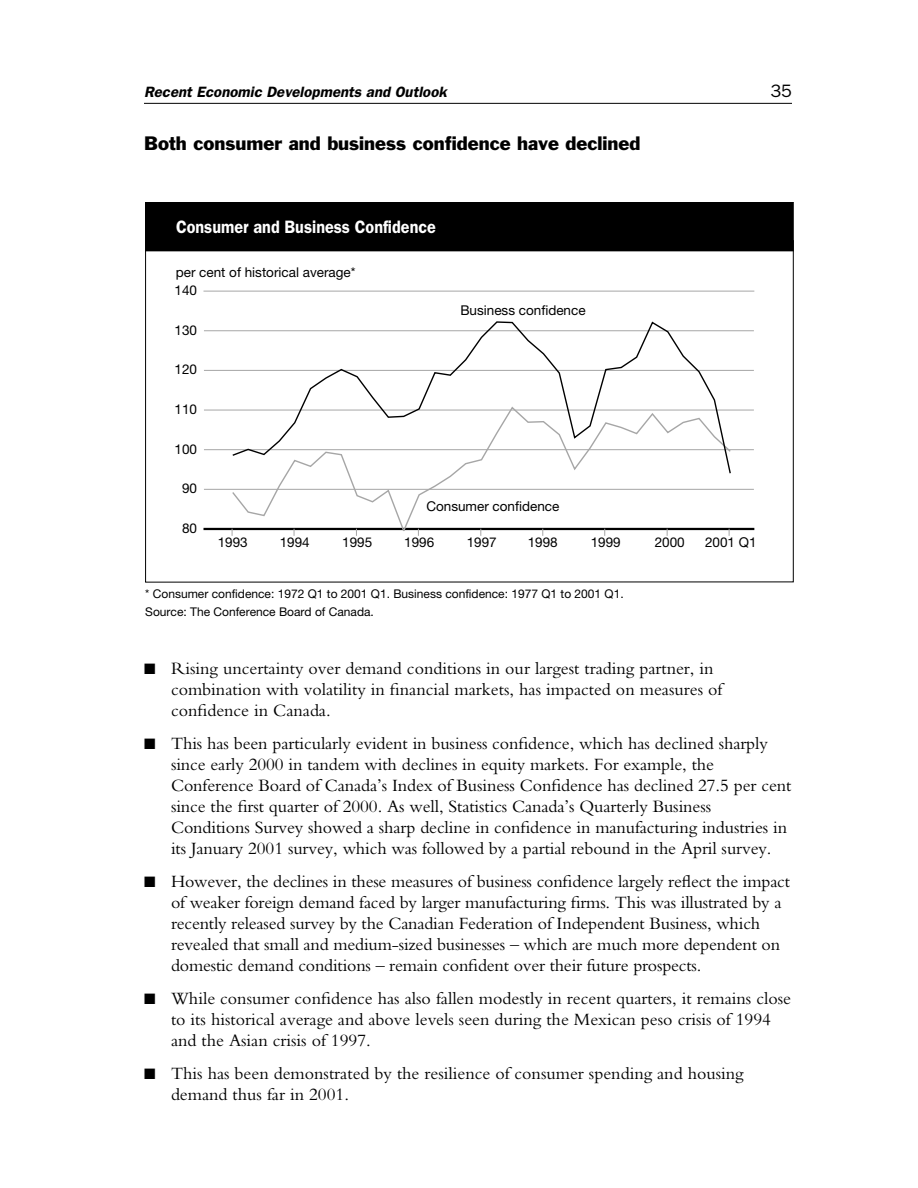
<style>
.page{position:relative;width:918px;height:1188px;background:#fff}
.page>*{position:absolute;margin:0;border:0;box-sizing:border-box;transform-origin:0 0}
.t1{font:18px/21px "Bembo";letter-spacing:-.005em;color:#000}
.t2{font:18px "Franklin Gothic";color:#000}
.t3{font:600 18px "Franklin Gothic";color:#fff;scale:.9 1}
.t4{font:18px "Franklin Gothic";color:#000}
.t5{font:italic 600 15px "Franklin Gothic";color:#000}
.t6{font:13.5px "Helvetica Neue";color:#000}
.t7{font:12px/18px "Helvetica Neue";color:#000}
</style>
<div class="page">
<hr style="left:144px;top:103px;width:648px;height:1px;background:#000">
<svg style="left:145px;top:251px;width:649px;height:332px"></svg>
<div style="left:146px;top:202px;width:647px;height:49px;background:#000"></div>
<hr style="left:204px;top:528px;width:550px;height:2px;background:#000">
<hr style="left:204px;top:291px;width:550px;height:1px;background:#a6a6a6">
<hr style="left:204px;top:489px;width:550px;height:1px;background:#a6a6a6">
<hr style="left:204px;top:449px;width:550px;height:1px;background:#a6a6a6">
<hr style="left:204px;top:410px;width:550px;height:1px;background:#a6a6a6">
<hr style="left:204px;top:370px;width:550px;height:1px;background:#a6a6a6">
<hr style="left:204px;top:330px;width:550px;height:1px;background:#a6a6a6">
<svg style="left:231px;top:475px;width:501px;height:60px"></svg>
<svg style="left:231px;top:321px;width:501px;height:154px"></svg>
<p class="t5" style="left:144px;top:87px;width:304px">Recent Economic Developments and Outlook</p>
<p class="t4" style="left:770px;top:85px;width:23px">35</p>
<p class="t2" style="left:144px;top:136px;width:498px">Both consumer and business confidence have declined</p>
<p class="t3" style="left:176px;top:221px;width:290px">Consumer and Business Confidence</p>
<p class="t6" style="left:176px;top:268px;width:181px">per cent of historical average*</p>
<p class="t6" style="left:175px;top:285px;width:24px">140</p>
<p class="t6" style="left:175px;top:325px;width:24px">130</p>
<p class="t6" style="left:175px;top:365px;width:24px">120</p>
<p class="t6" style="left:175px;top:404px;width:24px">110</p>
<p class="t6" style="left:175px;top:444px;width:24px">100</p>
<p class="t6" style="left:182px;top:484px;width:17px">90</p>
<p class="t6" style="left:182px;top:523px;width:17px">80</p>
<p class="t6" style="left:460px;top:305px;width:127px">Business confidence</p>
<p class="t6" style="left:426px;top:501px;width:135px">Consumer confidence</p>
<p class="t6" style="left:218px;top:538px;width:32px">1993</p>
<p class="t6" style="left:280px;top:538px;width:32px">1994</p>
<p class="t6" style="left:342px;top:538px;width:32px">1995</p>
<p class="t6" style="left:404px;top:538px;width:32px">1996</p>
<p class="t6" style="left:467px;top:538px;width:32px">1997</p>
<p class="t6" style="left:528px;top:538px;width:32px">1998</p>
<p class="t6" style="left:591px;top:538px;width:32px">1999</p>
<p class="t6" style="left:655px;top:538px;width:32px">2000</p>
<p class="t6" style="left:705px;top:538px;width:53px">2001 Q1</p>
<p class="t7" style="left:145px;top:586px;width:480px">* Consumer confidence: 1972 Q1 to 2001 Q1. Business confidence: 1977 Q1 to 2001 Q1.<br>Source: The Conference Board of Canada.</p>
<p class="t1" style="left:171px;top:659px;width:553px;text-indent:-27px">■ Rising uncertainty over demand conditions in our largest trading partner, in combination with volatility in financial markets, has impacted on measures of confidence in Canada.</p>
<p class="t1" style="left:171px;top:734px;width:622px;text-indent:-27px">■ This has been particularly evident in business confidence, which has declined sharply since early 2000 in tandem with declines in equity markets. For example, the Conference Board of Canada’s Index of Business Confidence has declined 27.5 per cent since the first quarter of 2000. As well, Statistics Canada’s Quarterly Business Conditions Survey showed a sharp decline in confidence in manufacturing industries in its January 2001 survey, which was followed by a partial rebound in the April survey.</p>
<p class="t1" style="left:171px;top:872px;width:621px;text-indent:-27px">■ However, the declines in these measures of business confidence largely reflect the impact of weaker foreign demand faced by larger manufacturing firms. This was illustrated by a recently released survey by the Canadian Federation of Independent Business, which revealed that small and medium-sized businesses – which are much more dependent on domestic demand conditions – remain confident over their future prospects.</p>
<p class="t1" style="left:171px;top:989px;width:622px;text-indent:-27px">■ While consumer confidence has also fallen modestly in recent quarters, it remains close to its historical average and above levels seen during the Mexican peso crisis of 1994 and the Asian crisis of 1997.</p>
<p class="t1" style="left:171px;top:1064px;width:574px;text-indent:-27px">■ This has been demonstrated by the resilience of consumer spending and housing demand thus far in 2001.</p>
</div>
